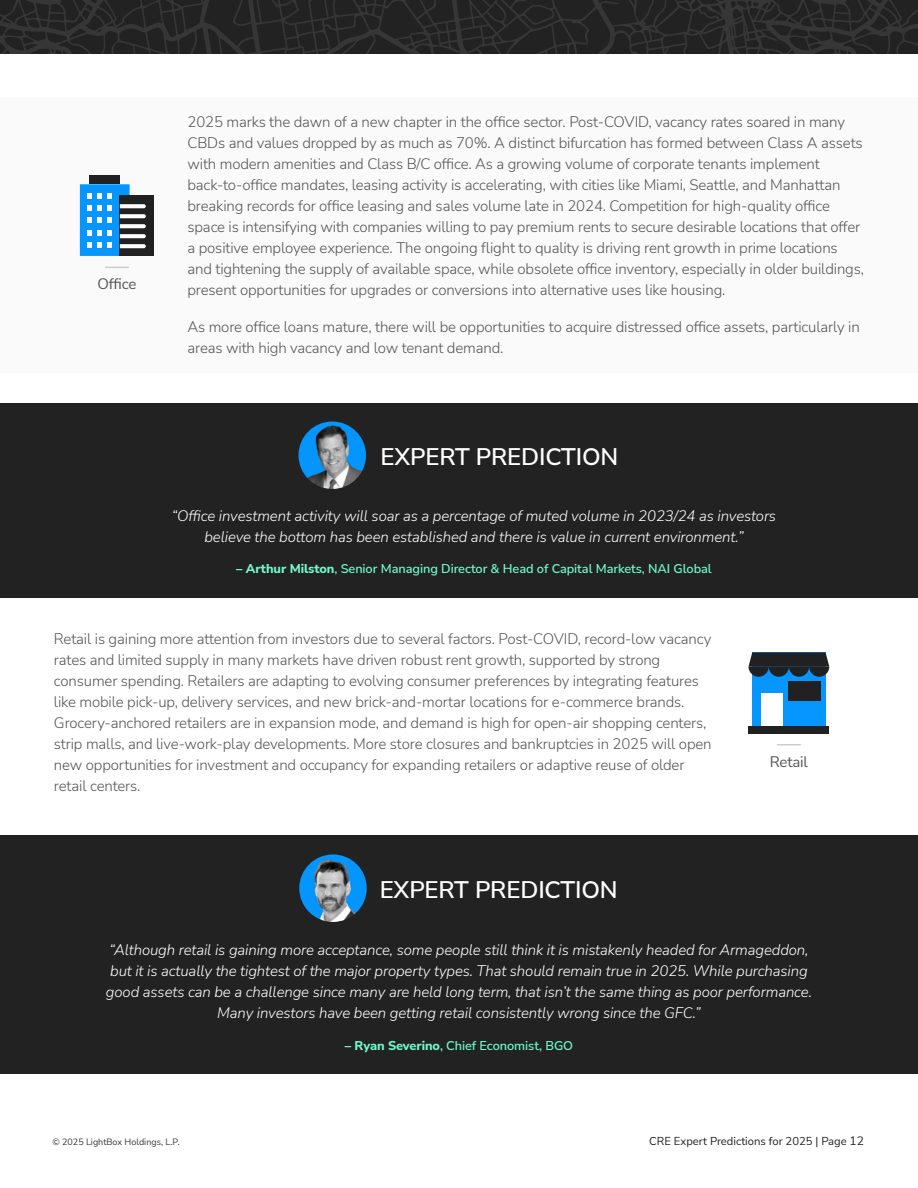
<style>
.page{position:relative;width:918px;height:1188px;background:#fff}
.page>*{position:absolute;margin:0;border:0;box-sizing:border-box;transform-origin:0 0}
.t1{font:600 24px "Nunito Sans";letter-spacing:-.005em;color:#fff}
.t2{font:300 15px/21px "Nunito Sans";letter-spacing:-.01em;color:#555}
.t3{font:italic 300 15px/21px "Nunito Sans";letter-spacing:-.01em;color:#fff;text-align:center}
.t4{font:15px "Nunito Sans";letter-spacing:-.01em;color:#555}
.t5{font:600 12.75px "Nunito Sans";letter-spacing:-.005em;color:#70f9ca}
.t6{font:11.25px "Nunito Sans";color:#222}
.t7{font:9px "Nunito Sans";color:#383838}
.s1{font-weight:800}
.s2{font-size:12px}
</style>
<div class="page">
<div style="left:0;top:98px;width:918px;height:276px;background:#fafafa"></div>
<div style="left:120px;top:196px;width:34px;height:60px;background:#212121"></div>
<div style="left:90px;top:175px;width:30px;height:9px;background:#212121"></div>
<svg style="left:80px;top:184px;width:66px;height:72px"></svg>
<svg style="left:106px;top:267px;width:22px;height:1px"></svg>
<div style="left:752px;top:653px;width:74px;height:73px;background:#0596ff"></div>
<div style="left:748px;top:726px;width:81px;height:7px;background:#212121"></div>
<div style="left:761px;top:693px;width:22px;height:33px;background:#fff"></div>
<div style="left:789px;top:682px;width:32px;height:19px;background:#212121"></div>
<svg style="left:748px;top:653px;width:81px;height:24px;background:#283640"></svg>
<hr style="left:778px;top:744px;width:22px;height:2px;background:#ccc">
<svg style="left:0;top:0;width:918px;height:54px;background:#272727"></svg>
<div style="left:0;top:835px;width:918px;height:238px;background:#222"></div>
<div style="left:0;top:404px;width:918px;height:194px;background:#222"></div>
<img style="left:299px;top:854px;width:68px;height:68px;border-radius:34px">
<img style="left:298px;top:422px;width:68px;height:67px;border-radius:34px">
<p class="t4" style="left:98px;top:274px;width:40px">Office</p>
<p class="t2" style="left:187px;top:111px;width:678px">2025 marks the dawn of a new chapter in the office sector. Post-COVID, vacancy rates soared in many CBDs and values dropped by as much as 70%. A distinct bifurcation has formed between Class A assets with modern amenities and Class B/C office. As a growing volume of corporate tenants implement back-to-office mandates, leasing activity is accelerating, with cities like Miami, Seattle, and Manhattan breaking records for office leasing and sales volume late in 2024. Competition for high-quality office space is intensifying with companies willing to pay premium rents to secure desirable locations that offer a positive employee experience. The ongoing flight to quality is driving rent growth in prime locations and tightening the supply of available space, while obsolete office inventory, especially in older buildings, present opportunities for upgrades or conversions into alternative uses like housing.</p>
<p class="t2" style="left:187px;top:315px;width:674px">As more office loans mature, there will be opportunities to acquire distressed office assets, particularly in areas with high vacancy and low tenant demand.</p>
<h1 class="t1" style="left:380px;top:440px;width:239px">EXPERT PREDICTION</h1>
<p class="t3" style="left:172px;top:505px;width:606px">“Office investment activity will soar as a percentage of muted volume in 2023/24 as investors believe the bottom has been established and there is value in current environment.”</p>
<p class="t5" style="left:236px;top:560px;width:477px"><span class="s1">– Arthur Milston</span>, Senior Managing Director &amp; Head of Capital Markets, NAI Global</p>
<p class="t2" style="left:54px;top:627px;width:659px">Retail is gaining more attention from investors due to several factors. Post-COVID, record-low vacancy rates and limited supply in many markets have driven robust rent growth, supported by strong consumer spending. Retailers are adapting to evolving consumer preferences by integrating features like mobile pick-up, delivery services, and new brick-and-mortar locations for e-commerce brands.<br>Grocery-anchored retailers are in expansion mode, and demand is high for open-air shopping centers, strip malls, and live-work-play developments. More store closures and bankruptcies in 2025 will open new opportunities for investment and occupancy for expanding retailers or adaptive reuse of older retail centers.</p>
<h1 class="t1" style="left:380px;top:873px;width:239px">EXPERT PREDICTION</h1>
<p class="t4" style="left:770px;top:751px;width:40px">Retail</p>
<p class="t3" style="left:106px;top:939px;width:708px">“Although retail is gaining more acceptance, some people still think it is mistakenly headed for Armageddon, but it is actually the tightest of the major property types. That should remain true in 2025. While purchasing good assets can be a challenge since many are held long term, that isn’t the same thing as poor performance.<br>Many investors have been getting retail consistently wrong since the GFC.”</p>
<p class="t5" style="left:345px;top:1036px;width:230px"><span class="s1">– Ryan Severino</span>, Chief Economist, BGO</p>
<p class="t7" style="left:52px;top:1135px;width:129px">© 2025 LightBox Holdings, L.P.</p>
<p class="t6" style="left:649px;top:1133px;width:216px">CRE Expert Predictions for 2025 | Page <span class="s2">12</span></p>
</div>
